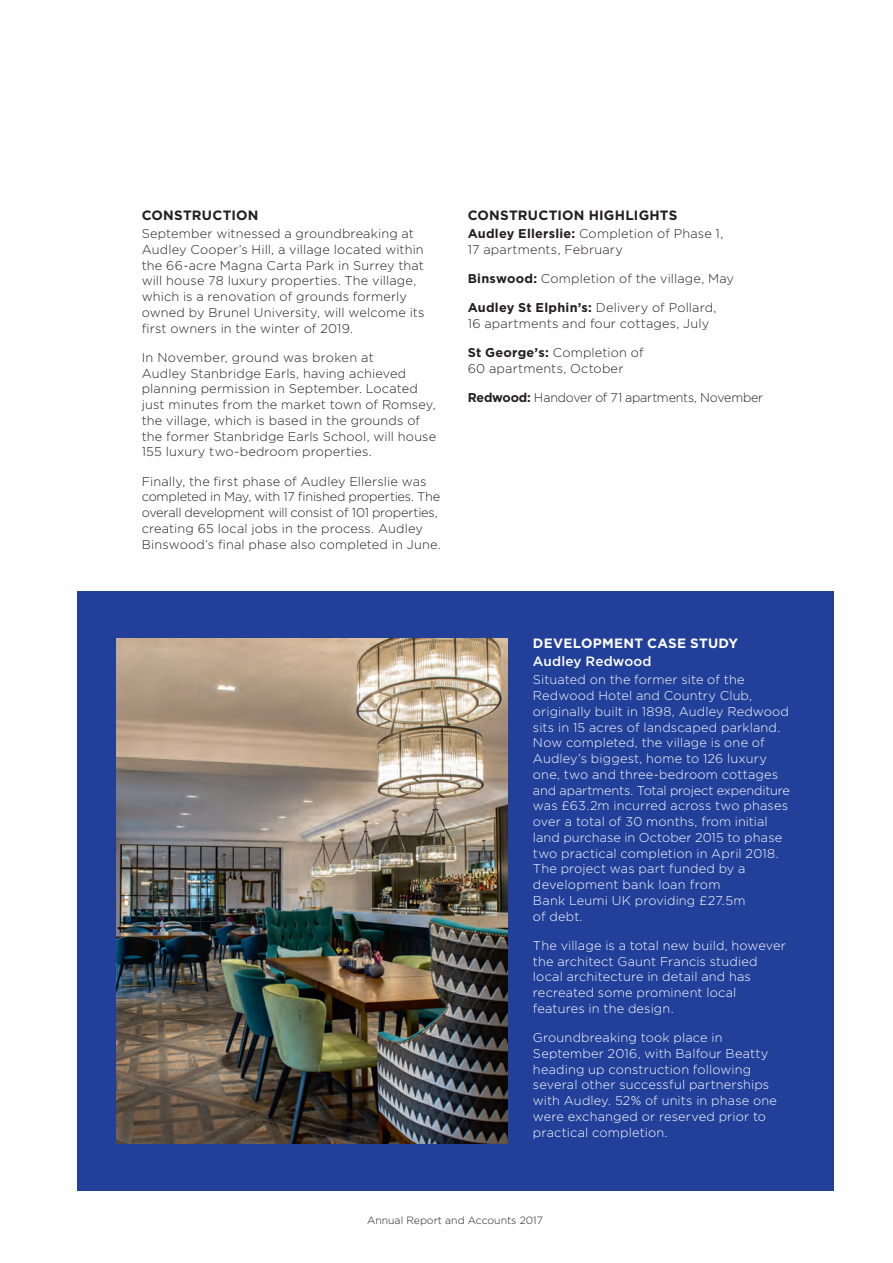
<style>
.page{position:relative;width:893px;height:1263px;background:#fff}
.page>*{position:absolute;margin:0;border:0;box-sizing:border-box;transform-origin:0 0}
.Subhead_1{font:700 13.5px "Gotham";letter-spacing:.02em;color:#231f20}
.Subhead_1-2{font:700 13.5px "Gotham";letter-spacing:.02em;color:#fff}
.Subhead_2{font:500 13.5px "Gotham";letter-spacing:.01em;color:#fff}
.Body_Copy{font:300 12.75px/15.8px "Gotham";letter-spacing:.01em;color:#231f20}
.Body_Copy-2{font:300 12.75px/15.8px "Gotham";letter-spacing:.01em;color:#fff}
.Body_Copy-3{font:300 12.75px "Gotham";letter-spacing:-.015em;color:#231f20}
.t1{font:300 10.5px "Gotham";color:#231f20}
.s1{font-weight:700}
</style>
<div class="page">
<div style="left:77px;top:591px;width:756px;height:600px;background:#223f99"></div>
<img style="left:116px;top:638px;width:391px;height:505px">
<p class="Subhead_1" style="left:142px;top:206px;width:118px">CONSTRUCTION</p>
<p class="Body_Copy" style="left:142px;top:225px;width:284px">September witnessed a groundbreaking at Audley Cooper’s Hill, a village located within the 66-acre Magna Carta Park in Surrey that will house 78 luxury properties. The village, which is a renovation of grounds formerly owned by Brunel University, will welcome its first owners in the winter of 2019.</p>
<p class="Body_Copy" style="left:142px;top:349px;width:296px">In November, ground was broken at<br>Audley Stanbridge Earls, having achieved planning permission in September. Located just minutes from the market town of Romsey, the village, which is based in the grounds of the former Stanbridge Earls School, will house 155 luxury two‑bedroom properties.</p>
<p class="Body_Copy" style="left:142px;top:473px;width:301px">Finally, the first phase of Audley Ellerslie was completed in May, with 17 finished properties. The overall development will consist of 101 properties, creating 65 local jobs in the process. Audley Binswood’s final phase also completed in June.</p>
<p class="Subhead_1" style="left:468px;top:206px;width:211px">CONSTRUCTION HIGHLIGHTS</p>
<p class="Body_Copy" style="left:468px;top:225px;width:257px"><span class="s1">Audley Ellerslie:</span> Completion of Phase 1,<br>17 apartments, February</p>
<p class="Body_Copy" style="left:468px;top:270px;width:268px"><span class="s1">Binswood:</span> Completion of the village, May</p>
<p class="Body_Copy" style="left:468px;top:300px;width:250px"><span class="s1">Audley St Elphin’s:</span> Delivery of Pollard,<br>16 apartments and four cottages, July</p>
<p class="Body_Copy" style="left:468px;top:345px;width:177px"><span class="s1">St George’s:</span> Completion of<br>60 apartments, October</p>
<p class="Body_Copy-3" style="left:468px;top:390px;width:297px"><span class="s1">Redwood:</span> Handover of 71 apartments, November</p>
<p class="Subhead_1-2" style="left:533px;top:634px;width:207px">DEVELOPMENT CASE STUDY</p>
<p class="Subhead_2" style="left:533px;top:653px;width:120px">Audley Redwood</p>
<p class="Body_Copy-2" style="left:533px;top:672px;width:259px">Situated on the former site of the Redwood Hotel and Country Club, originally built in 1898, Audley Redwood sits in 15 acres of landscaped parkland.<br>Now completed, the village is one of Audley’s biggest, home to 126 luxury one, two and three-bedroom cottages and apartments. Total project expenditure was £63.2m incurred across two phases over a total of 30 months, from initial land purchase in October 2015 to phase two practical completion in April 2018.<br>The project was part funded by a development bank loan from<br>Bank Leumi UK providing £27.5m<br>of debt.</p>
<p class="Body_Copy-2" style="left:533px;top:937px;width:254px">The village is a total new build, however the architect Gaunt Francis studied local architecture in detail and has recreated some prominent local features in the design.</p>
<p class="Body_Copy-2" style="left:533px;top:1029px;width:245px">Groundbreaking took place in September 2016, with Balfour Beatty heading up construction following several other successful partnerships with Audley. 52% of units in phase one were exchanged or reserved prior to practical completion.</p>
<p class="t1" style="left:367px;top:1213px;width:177px">Annual Report and Accounts 2017</p>
</div>
